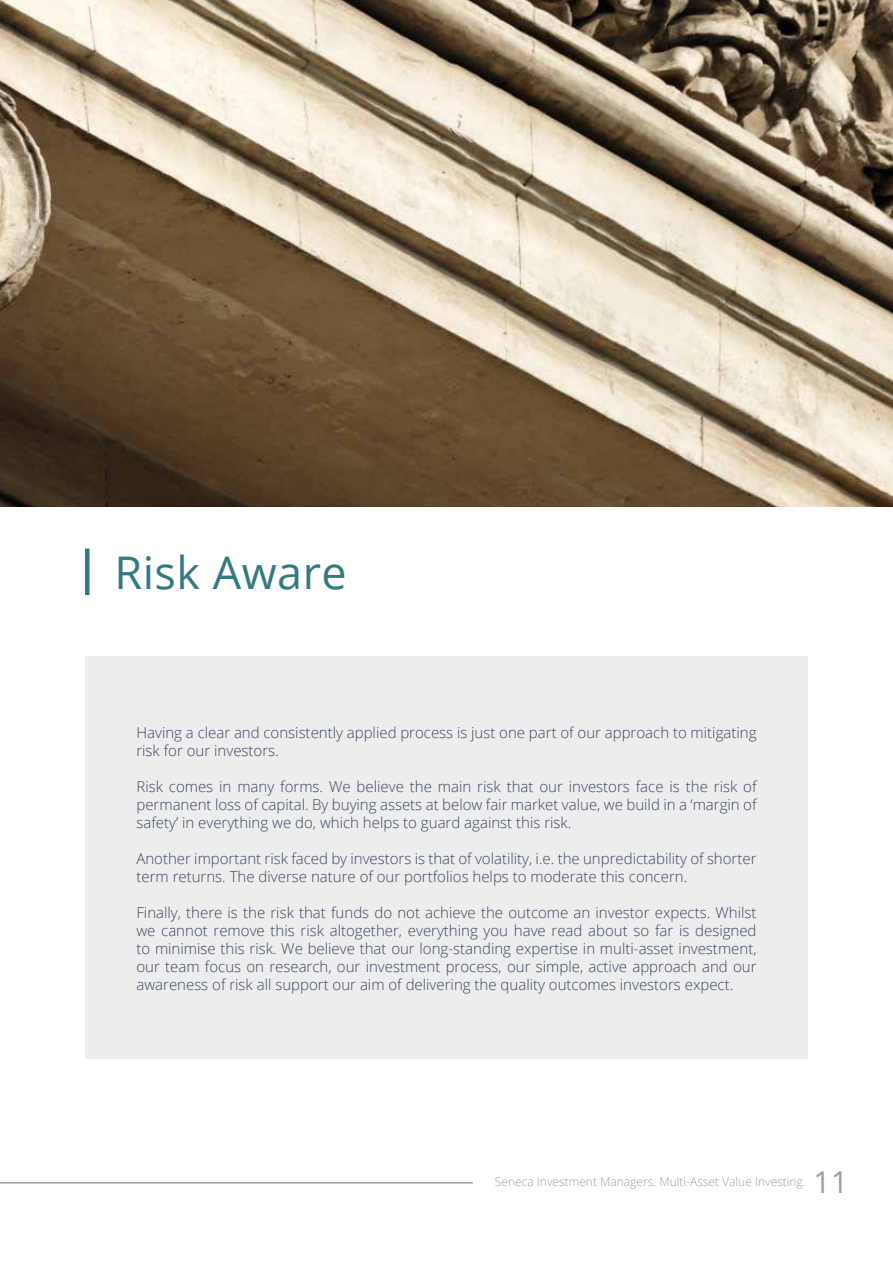
<style>
.page{position:relative;width:893px;height:1263px;background:#fff}
.page>*{position:absolute;margin:0;border:0;box-sizing:border-box;transform-origin:0 0}
.t1{font:45px "Open Sans";letter-spacing:.01em;color:#327a7f}
.t2{font:30px "Open Sans";color:#9d9d9c}
.t3{font:300 15px/18px "Open Sans";color:#37455e}
.t4{font:300 12px "Open Sans";color:#9d9d9c}
</style>
<div class="page">
<img style="left:1px;top:0;width:892px;height:506px">
<svg style="left:0;top:0;width:1px;height:506px"></svg>
<div style="left:85px;top:549px;width:5px;height:46px;background:#327a7f"></div>
<div style="left:85px;top:656px;width:723px;height:402px;background:#ededed"></div>
<hr style="left:0;top:1182px;width:473px;height:1px;background:#9d9d9c">
<h1 class="t1" style="left:115px;top:542px;width:234px">Risk Aware</h1>
<p class="t3" style="left:136px;top:723px;width:622px">Having a clear and consistently applied process is just one part of our approach to mitigating risk for our investors.</p>
<p class="t3" style="left:136px;top:777px;width:622px;text-align:justify">Risk comes in many forms. We believe the main risk that our investors face is the risk of permanent loss of capital. By buying assets at below fair market value, we build in a ‘margin of safety’ in everything we do, which helps to guard against this risk.</p>
<p class="t3" style="left:136px;top:849px;width:622px">Another important risk faced by investors is that of volatility, i.e. the unpredictability of shorter term returns. The diverse nature of our portfolios helps to moderate this concern.</p>
<p class="t3" style="left:136px;top:903px;width:622px;text-align:justify">Finally, there is the risk that funds do not achieve the outcome an investor expects. Whilst we cannot remove this risk altogether, everything you have read about so far is designed to minimise this risk. We believe that our long-standing expertise in multi-asset investment, our team focus on research, our investment process, our simple, active approach and our awareness of risk all support our aim of delivering the quality outcomes investors expect.</p>
<p class="t4" style="left:495px;top:1173px;width:312px">Seneca Investment Managers. Multi-Asset Value Investing.</p>
<h2 class="t2" style="left:814px;top:1162px;width:36px">11</h2>
</div>
